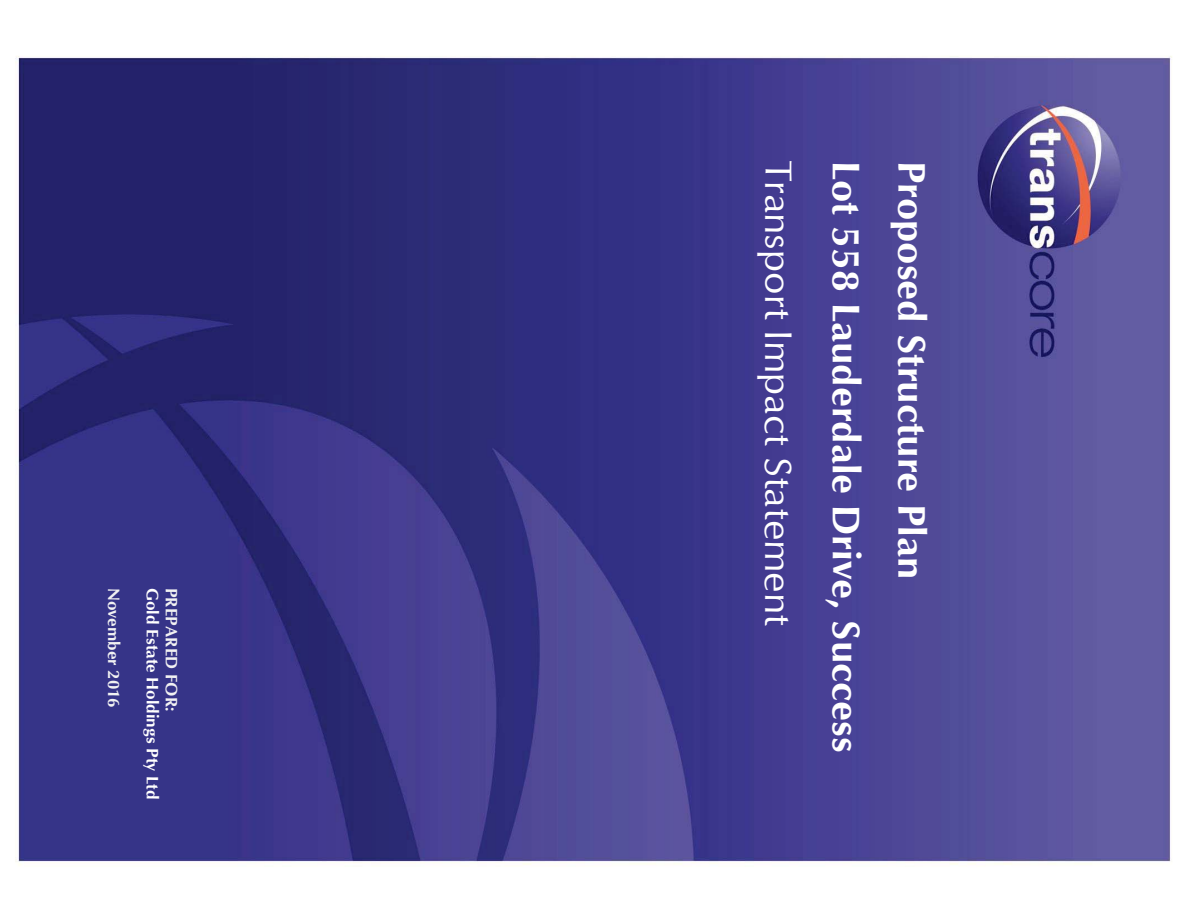
<style>
.page{position:relative;width:1188px;height:918px;background:#fff}
.page>*{position:absolute;margin:0;border:0;box-sizing:border-box;transform-origin:0 0}
.t1{font:700 39.45px "Optimum";color:#fff}
.t2{font:39.45px "Optimum";color:#fff}
.t3{font:700 16.95px "Optimum";color:#fff}
.t4{font:700 16.95px "Optimum";color:#f1f1f2}
</style>
<div class="page">
<img style="left:15px;top:56px;width:1157px;height:809px">
<p class="t4" style="left:121px;top:588px;width:121px;rotate:90deg">November 2016</p>
<p class="t3" style="left:160px;top:588px;width:213px;rotate:90deg">Gold Estate Holdings Pty Ltd</p>
<p class="t4" style="left:179px;top:588px;width:125px;rotate:90deg">PREPARED FOR:</p>
<p class="t2" style="left:795px;top:161px;width:467px;rotate:90deg">Transport Impact Statement</p>
<p class="t1" style="left:862px;top:161px;width:593px;rotate:90deg">Lot 558 Lauderdale Drive, Success</p>
<p class="t1" style="left:928px;top:161px;width:420px;rotate:90deg">Proposed Structure Plan</p>
</div>
